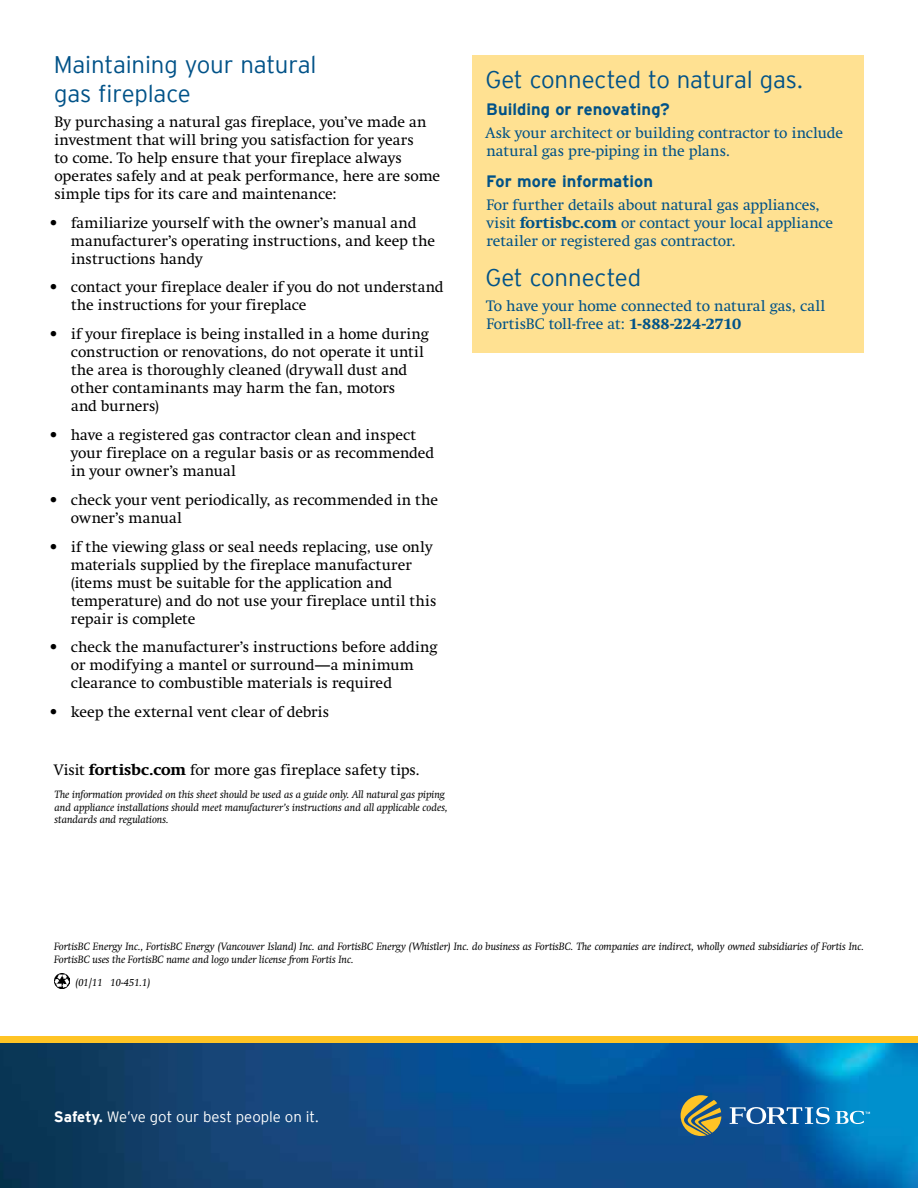
<style>
.page{position:relative;width:918px;height:1188px;background:#fff}
.page>*{position:absolute;margin:0;border:0;box-sizing:border-box;transform-origin:0 0}
.t1{font:300 24px/28.8px "Interstate";letter-spacing:-.01em;color:#005288}
.t2{font:700 16.5px "Interstate";color:#005288}
.t3{font:15px/18px "Swift C";letter-spacing:.005em;color:#000}
.t4{font:15px/18px "Swift C";letter-spacing:.005em;color:#005288}
.t5{font:300 15px "Interstate";color:#fff}
.t6{font:italic 10.5px/12.6px "Swift C";color:#000}
.s1{font-family:"Swift Extra Bold C"}
.s2{font-weight:700}
</style>
<div class="page">
<img style="left:55px;top:973px;width:15px;height:15px">
<img style="left:0;top:1043px;width:918px;height:145px">
<div style="left:0;top:1036px;width:918px;height:7px;background:#ffc425"></div>
<svg style="left:836px;top:1111px;width:34px;height:13px"></svg>
<svg style="left:730px;top:1107px;width:100px;height:17px"></svg>
<svg style="left:681px;top:1095px;width:40px;height:41px;background:#888a59"></svg>
<div style="left:472px;top:56px;width:392px;height:297px;background:#ffe192"></div>
<h1 class="t1" style="left:54px;top:50px;width:264px">Maintaining your natural gas fireplace</h1>
<p class="t3" style="left:54px;top:113px;width:387px">By purchasing a natural gas fireplace, you’ve made an investment that will bring you satisfaction for years<br>to come. To help ensure that your fireplace always operates safely and at peak performance, here are some simple tips for its care and maintenance:</p>
<p class="t3" style="left:71px;top:213px;width:366px;text-indent:-21px">• familiarize yourself with the owner’s manual and manufacturer’s operating instructions, and keep the instructions handy</p>
<p class="t3" style="left:71px;top:278px;width:374px;text-indent:-21px">• contact your fireplace dealer if you do not understand the instructions for your fireplace</p>
<p class="t3" style="left:71px;top:325px;width:359px;text-indent:-21px">• if your fireplace is being installed in a home during construction or renovations, do not operate it until the area is thoroughly cleaned (drywall dust and other contaminants may harm the fan, motors<br>and burners)</p>
<p class="t3" style="left:71px;top:426px;width:365px;text-indent:-21px">• have a registered gas contractor clean and inspect your fireplace on a regular basis or as recommended in your owner’s manual</p>
<p class="t3" style="left:71px;top:491px;width:369px;text-indent:-21px">• check your vent periodically, as recommended in the owner’s manual</p>
<p class="t3" style="left:71px;top:537px;width:367px;text-indent:-21px">• if the viewing glass or seal needs replacing, use only materials supplied by the fireplace manufacturer (items must be suitable for the application and temperature) and do not use your fireplace until this repair is complete</p>
<p class="t3" style="left:71px;top:638px;width:368px;text-indent:-21px">• check the manufacturer’s instructions before adding or modifying a mantel or surround—a minimum clearance to combustible materials is required</p>
<p class="t3" style="left:50px;top:703px;width:281px">• keep the external vent clear of debris</p>
<p class="t3" style="left:54px;top:761px;width:367px">Visit <span class="s1">fortisbc.com</span> for more gas fireplace safety tips.</p>
<p class="t6" style="left:54px;top:788px;width:395px">The information provided on this sheet should be used as a guide only. All natural gas piping and appliance installations should meet manufacturer’s instructions and all applicable codes, standards and regulations.</p>
<h1 class="t1" style="left:486px;top:65px;width:319px">Get connected to natural gas.</h1>
<p class="t2" style="left:486px;top:100px;width:185px">Building or renovating?</p>
<p class="t4" style="left:485px;top:124px;width:359px">Ask your architect or building contractor to include natural gas pre-piping in the plans.</p>
<p class="t2" style="left:486px;top:172px;width:168px">For more information</p>
<p class="t4" style="left:486px;top:196px;width:348px">For further details about natural gas appliances, visit <span class="s1">fortisbc.com</span> or contact your local appliance retailer or registered gas contractor.</p>
<h1 class="t1" style="left:486px;top:263px;width:157px">Get connected</h1>
<p class="t4" style="left:486px;top:296px;width:340px">To have your home connected to natural gas, call<br>FortisBC toll-free at: <span class="s1">1-888-224-2710</span></p>
<p class="t6" style="left:54px;top:940px;width:812px">FortisBC Energy Inc., FortisBC Energy (Vancouver Island) Inc. and FortisBC Energy (Whistler) Inc. do business as FortisBC. The companies are indirect, wholly owned subsidiaries of Fortis Inc.<br>FortisBC uses the FortisBC name and logo under license from Fortis Inc.</p>
<p class="t6" style="left:76px;top:976px;width:76px">(01/11 10-451.1)</p>
<p class="t5" style="left:54px;top:1108px;width:266px"><span class="s2">Safety.</span> We’ve got our best people on it.</p>
</div>
